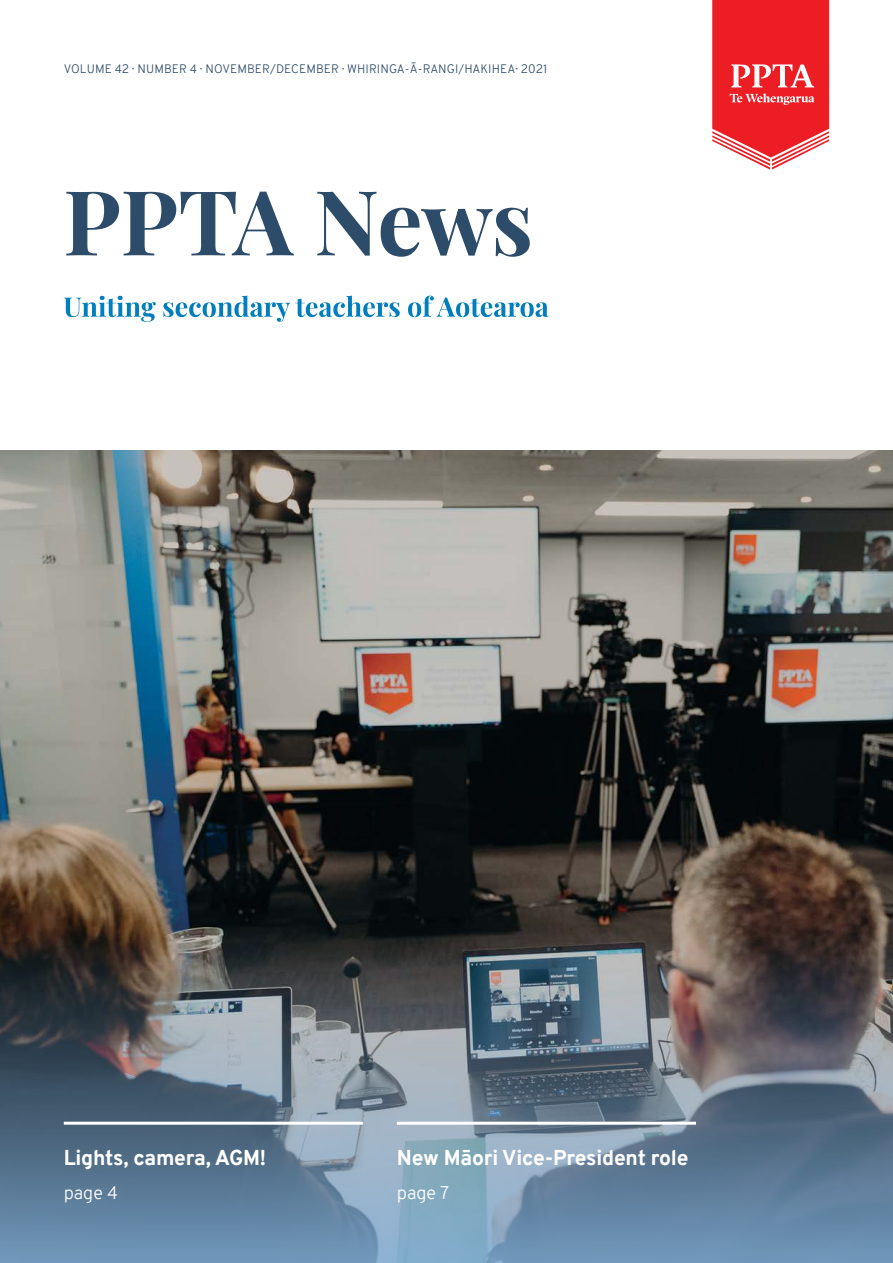
<style>
.page{position:relative;width:893px;height:1263px;background:#fff}
.page>*{position:absolute;margin:0;border:0;box-sizing:border-box;transform-origin:0 0}
.t1{font:800 21px "Overpass";letter-spacing:-.01em;color:#fff}
.t2{font:300 18px "Overpass";color:#fff}
.t3{font:300 12px "Overpass";letter-spacing:.01em;color:#2c4c69}
</style>
<div class="page">
<img style="left:0;top:451px;width:893px;height:464px">
<svg style="left:66px;top:192px;width:464px;height:65px"></svg>
<svg style="left:712px;top:0;width:117px;height:170px;background:#f0444a"></svg>
<svg style="left:64px;top:296px;width:485px;height:26px"></svg>
<img style="left:0;top:915px;width:893px;height:348px">
<hr style="left:64px;top:1122px;width:299px;height:3px;background:#fff">
<hr style="left:397px;top:1122px;width:299px;height:3px;background:#fff">
<p class="t3" style="left:64px;top:60px;width:485px">VOLUME 42 · NUMBER 4 · NOVEMBER/DECEMBER · WHIRINGA-Ā-RANGI/HAKIHEA· 2021</p>
<h1 class="t1" style="left:64px;top:1142px;width:204px">Lights, camera, AGM!</h1>
<h2 class="t2" style="left:64px;top:1180px;width:56px">page 4</h2>
<h1 class="t1" style="left:397px;top:1142px;width:293px">New Māori Vice-President role</h1>
<h2 class="t2" style="left:397px;top:1180px;width:54px">page 7</h2>
</div>
